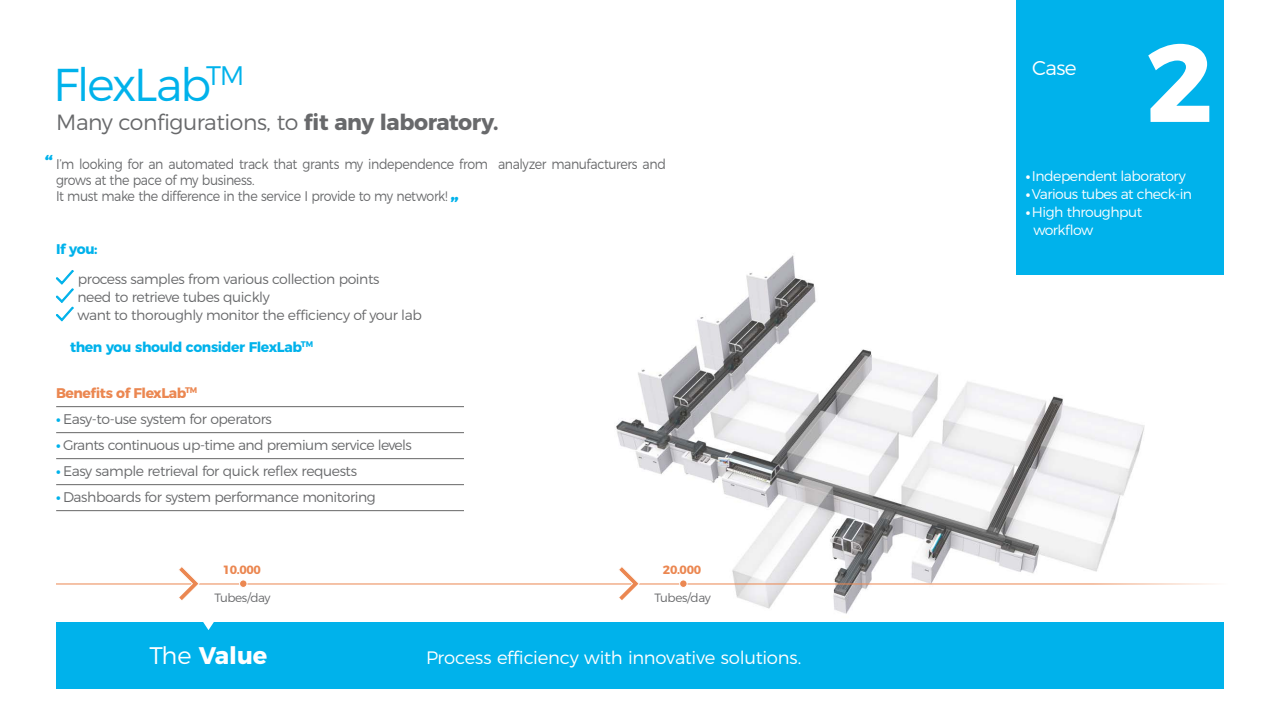
<style>
.page{position:relative;width:1280px;height:720px;background:#fff}
.page>*{position:absolute;margin:0;border:0;box-sizing:border-box;transform-origin:0 0}
.t1{font:700 110px "Montserrat";color:#fff}
.t2{font:300 46px "Montserrat";letter-spacing:-.05em;color:#00b2eb}
.t3{font:300 26.8px "Montserrat";color:#00b2eb}
.t4{font:700 24px "Montserrat";color:#fff}
.t5{font:300 22px "Montserrat";letter-spacing:-.02em;color:#68696b}
.t6{font:300 20px "Montserrat";color:#fff}
.t7{font:700 20px "Montserrat";color:#00b2eb}
.t8{font:300 18px "Montserrat";letter-spacing:-.015em;color:#fff}
.t9{font:300 14px/18px "Montserrat";letter-spacing:-.03em;color:#68696b}
.t10{font:300 14px/16px "Montserrat";letter-spacing:-.03em;color:#68696b;scale:.9 1}
.t11{font:300 14px/18px "Montserrat";letter-spacing:-.035em;color:#fff}
.t12{font:700 14px "Montserrat";letter-spacing:-.03em;color:#00b2eb}
.t13{font:700 14px "Montserrat";letter-spacing:-.03em;color:#eb8751}
.t14{font:300 12px "Montserrat";letter-spacing:-.03em;color:#68696b}
.t15{font:700 12px "Montserrat";color:#eb8751}
.s1{font-weight:700}
.s2{font-weight:700;color:#00b2eb}
.s3{font-weight:300}
</style>
<div class="page">
<img style="left:550px;top:255px;width:663px;height:359px">
<div style="left:56px;top:622px;width:1168px;height:67px;background:#00b2eb"></div>
<svg style="left:203px;top:622px;width:11px;height:8px"></svg>
<svg style="left:56px;top:270px;width:17px;height:52px"></svg>
<hr style="left:56px;top:406px;width:408px;height:1px;background:#666">
<hr style="left:56px;top:432px;width:408px;height:1px;background:#666">
<hr style="left:56px;top:458px;width:408px;height:1px;background:#666">
<hr style="left:56px;top:484px;width:408px;height:1px;background:#666">
<hr style="left:56px;top:510px;width:408px;height:1px;background:#666">
<hr style="left:56px;top:583px;width:1172px;height:1px;background:#eb8751">
<div style="left:680px;top:580px;width:7px;height:7px;background:#eb8751;border-radius:50%"></div>
<div style="left:679px;top:579px;width:9px;height:9px;border:1px solid #fff;border-radius:50%"></div>
<div style="left:240px;top:580px;width:7px;height:7px;background:#eb8751;border-radius:50%"></div>
<div style="left:239px;top:579px;width:9px;height:9px;border:1px solid #fff;border-radius:50%"></div>
<svg style="left:618px;top:566px;width:22px;height:36px"></svg>
<svg style="left:178px;top:567px;width:22px;height:33px"></svg>
<div style="left:1016px;top:0;width:208px;height:275px;background:#00b2eb"></div>
<h2 class="t2" style="left:53px;top:48px;width:160px">FlexLab</h2>
<h3 class="t5" style="left:56px;top:105px;width:444px">Many configurations, to <span class="s1">fit any laboratory.</span></h3>
<h3 class="t3" style="left:206px;top:55px;width:40px">TM</h3>
<h3 class="t7" style="left:45px;top:146px;width:10px">“</h3>
<p class="t10" style="left:56px;top:154px;width:679px">I’m looking for an automated track that grants my independence from analyzer manufacturers and grows at the pace of my business.<br>It must make the difference in the service I provide to my network!</p>
<p class="t12" style="left:56px;top:237px;width:43px">If you:</p>
<p class="t9" style="left:78px;top:268px;width:346px">process samples from various collection points<br>need to retrieve tubes quickly<br>want to thoroughly monitor the efficiency of your lab</p>
<p class="t12" style="left:70px;top:335px;width:245px">then you should consider FlexLab<sup>TM</sup></p>
<p class="t13" style="left:56px;top:381px;width:143px">Benefits of FlexLab<sup>TM</sup></p>
<p class="t9" style="left:56px;top:409px;width:217px"><span class="s2">•</span> Easy-to-use system for operators</p>
<p class="t9" style="left:56px;top:435px;width:358px"><span class="s2">•</span> Grants continuous up-time and premium service levels</p>
<p class="t9" style="left:56px;top:461px;width:303px"><span class="s2">•</span> Easy sample retrieval for quick reflex requests</p>
<p class="t9" style="left:56px;top:487px;width:321px"><span class="s2">•</span> Dashboards for system performance monitoring</p>
<h3 class="t7" style="left:459px;top:211px;width:10px;rotate:-180deg">“</h3>
<p class="t15" style="left:223px;top:560px;width:40px">10.000</p>
<p class="t15" style="left:663px;top:560px;width:40px">20.000</p>
<p class="t14" style="left:214px;top:588px;width:58px">Tubes/day</p>
<p class="t14" style="left:654px;top:588px;width:58px">Tubes/day</p>
<h3 class="t4" style="left:150px;top:636px;width:119px"><span class="s3">The</span> Value</h3>
<p class="t8" style="left:426px;top:644px;width:377px">Process efficiency with innovative solutions.</p>
<h3 class="t6" style="left:1032px;top:53px;width:46px">Case</h3>
<h1 class="t1" style="left:1146px;top:-8px;width:69px">2</h1>
<p class="t11" style="left:1026px;top:166px;width:161px"><span class="s1">•</span>Independent laboratory</p>
<p class="t11" style="left:1026px;top:184px;width:168px"><span class="s1">•</span>Various tubes at check-in</p>
<p class="t11" style="left:1033px;top:202px;width:110px;text-indent:-7px"><span class="s1">•</span>High throughput workflow</p>
</div>
